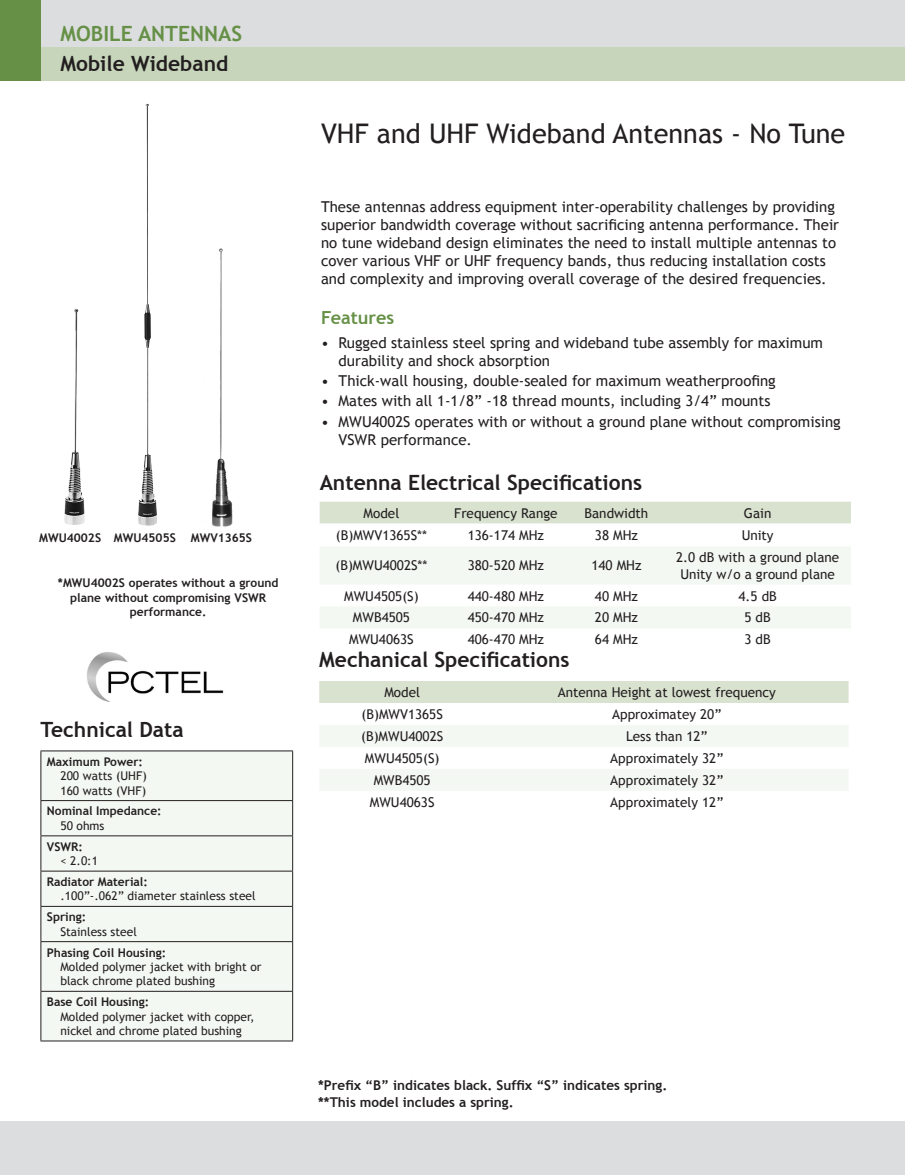
<style>
.page{position:relative;width:905px;height:1175px;background:#fff}
.page>*{position:absolute;margin:0;border:0;box-sizing:border-box;transform-origin:0 0}
._1-HEADING{font:27px "Trebuchet MS";color:#231f20}
.c__1-HEADERS-_Chart{font:700 21px "Trebuchet MS";color:#231f20}
.a-_LEFT-_Sec_Head{font:700 21px "Trebuchet MS";color:#669046}
.b_-_LEFT-_Antenna{font:700 21px "Trebuchet MS";color:#231f20}
._2-SUBhead__features{font:700 18px "Trebuchet MS";color:#669046}
._4-Bullet_Copy{font:15px/18px "Trebuchet MS";color:#231f20}
.c1__3-Chart_Body{font:13.5px/16.2px "Trebuchet MS";color:#231f20;text-align:center}
.x_Footnote_Copy{font:700 13.5px "Trebuchet MS";color:#231f20}
.c2__2-Tech_Data_Body{font:12px/14.4px "Trebuchet MS";color:#231f20}
.c2__1-Tech_Data_Subh{font:700 12px/14.4px "Trebuchet MS";color:#231f20;text-align:center}
</style>
<div class="page">
<div style="left:0;top:0;width:904px;height:81px;background:#dcdddf"></div>
<div style="left:41px;top:751px;width:251px;height:289px;background:#f4f8f2"></div>
<hr style="left:40px;top:750px;width:253px;height:1px;background:#231f20">
<hr style="left:40px;top:751px;width:1px;height:49px;background:#231f20">
<hr style="left:292px;top:751px;width:1px;height:49px;background:#231f20">
<hr style="left:40px;top:800px;width:253px;height:1px;background:#231f20">
<hr style="left:40px;top:801px;width:1px;height:34px;background:#231f20">
<hr style="left:292px;top:801px;width:1px;height:34px;background:#231f20">
<hr style="left:40px;top:835px;width:253px;height:1px;background:#231f20">
<hr style="left:40px;top:836px;width:1px;height:34px;background:#231f20">
<hr style="left:292px;top:836px;width:1px;height:34px;background:#231f20">
<hr style="left:40px;top:870px;width:253px;height:1px;background:#231f20">
<hr style="left:40px;top:871px;width:1px;height:35px;background:#231f20">
<hr style="left:292px;top:871px;width:1px;height:35px;background:#231f20">
<hr style="left:40px;top:906px;width:253px;height:1px;background:#231f20">
<hr style="left:40px;top:906px;width:1px;height:35px;background:#231f20">
<hr style="left:292px;top:906px;width:1px;height:35px;background:#231f20">
<hr style="left:40px;top:941px;width:253px;height:1px;background:#231f20">
<hr style="left:40px;top:942px;width:1px;height:49px;background:#231f20">
<hr style="left:292px;top:942px;width:1px;height:49px;background:#231f20">
<hr style="left:40px;top:991px;width:253px;height:1px;background:#231f20">
<hr style="left:40px;top:991px;width:1px;height:49px;background:#231f20">
<hr style="left:292px;top:991px;width:1px;height:49px;background:#231f20">
<hr style="left:40px;top:1040px;width:253px;height:1px;background:#231f20">
<img style="left:87px;top:652px;width:137px;height:49px">
<img style="left:64px;top:308px;width:21px;height:217px">
<img style="left:138px;top:104px;width:19px;height:422px">
<img style="left:212px;top:248px;width:21px;height:279px">
<div style="left:320px;top:501px;width:530px;height:22px;background:#d8e2cf"></div>
<svg style="left:320px;top:523px;width:530px;height:1px"></svg>
<svg style="left:320px;top:547px;width:530px;height:81px;fill:#f4f8f2"></svg>
<div style="left:319px;top:681px;width:529px;height:22px;background:#d8e2cf"></div>
<svg style="left:320px;top:790px;width:528px;height:1px"></svg>
<svg style="left:320px;top:725px;width:528px;height:65px"></svg>
<div style="left:0;top:1120px;width:904px;height:54px;background:#dcdddf"></div>
<div style="left:0;top:47px;width:904px;height:34px;background:#c7d6bb"></div>
<div style="left:0;top:0;width:40px;height:81px;background:#669046"></div>
<p class="a-_LEFT-_Sec_Head" style="left:60px;top:20px;width:143px">Mobi le Antennas</p>
<p class="b_-_LEFT-_Antenna" style="left:60px;top:50px;width:169px">Mobile Wideband</p>
<p class="c2__1-Tech_Data_Subh" style="left:39px;top:530px;width:63px">MWU4002S</p>
<p class="c2__1-Tech_Data_Subh" style="left:114px;top:530px;width:63px">MWU4505S</p>
<p class="c2__1-Tech_Data_Subh" style="left:191px;top:530px;width:63px">MWV1365S</p>
<p class="c2__1-Tech_Data_Subh" style="left:58px;top:575px;width:222px">*MWU4002S operates without a ground plane without compromising VSWR performance.</p>
<p class="c__1-HEADERS-_Chart" style="left:40px;top:716px;width:145px">Technical Data</p>
<p class="c2__1-Tech_Data_Subh" style="left:47px;top:754px;width:97px">Maximum Power:</p>
<p class="c2__2-Tech_Data_Body" style="left:60px;top:769px;width:88px">200 watts (UHF)</p>
<p class="c2__2-Tech_Data_Body" style="left:60px;top:783px;width:87px">160 watts (VHF)</p>
<p class="c2__1-Tech_Data_Subh" style="left:47px;top:804px;width:116px">Nominal Impedance:</p>
<p class="c2__2-Tech_Data_Body" style="left:60px;top:818px;width:46px">50 ohms</p>
<p class="c2__1-Tech_Data_Subh" style="left:47px;top:839px;width:37px">VSWR:</p>
<p class="c2__2-Tech_Data_Body" style="left:60px;top:853px;width:39px">&lt; 2.0:1</p>
<p class="c2__1-Tech_Data_Subh" style="left:47px;top:874px;width:102px">Radiator Material:</p>
<p class="c2__2-Tech_Data_Body" style="left:60px;top:889px;width:197px">.100”-.062” diameter stainless steel</p>
<p class="c2__1-Tech_Data_Subh" style="left:47px;top:909px;width:41px">Spring:</p>
<p class="c2__2-Tech_Data_Body" style="left:60px;top:924px;width:78px">Stainless steel</p>
<p class="c2__1-Tech_Data_Subh" style="left:47px;top:945px;width:121px">Phasing Coil Housing:</p>
<p class="c2__2-Tech_Data_Body" style="left:60px;top:959px;width:203px">Molded polymer jacket with bright or black chrome plated bushing</p>
<p class="c2__1-Tech_Data_Subh" style="left:47px;top:994px;width:104px">Base Coil Housing:</p>
<p class="c2__2-Tech_Data_Body" style="left:60px;top:1009px;width:195px">Molded polymer jacket with copper, nickel and chrome plated bushing</p>
<p class="_1-HEADING" style="left:321px;top:117px;width:525px">VHF and UHF Wideband Antennas - No Tune</p>
<p class="_4-Bullet_Copy" style="left:321px;top:198px;width:519px">These antennas address equipment inter-operability challenges by providing superior bandwidth coverage without sacrificing antenna performance. Their no tune wideband design eliminates the need to install multiple antennas to cover various VHF or UHF frequency bands, thus reducing installation costs and complexity and improving overall coverage of the desired frequencies.</p>
<p class="_2-SUBhead__features" style="left:321px;top:306px;width:75px">Features</p>
<p class="_4-Bullet_Copy" style="left:338px;top:334px;width:486px">Rugged stainless steel spring and wideband tube assembly for maximum durability and shock absorption</p>
<p class="_4-Bullet_Copy" style="left:338px;top:372px;width:438px">Thick-wall housing, double-sealed for maximum weatherproofing</p>
<p class="_4-Bullet_Copy" style="left:338px;top:392px;width:433px">Mates with all 1-1/8” -18 thread mounts, including 3/4” mounts</p>
<p class="_4-Bullet_Copy" style="left:338px;top:412px;width:503px">MWU4002S operates with or without a ground plane without compromising<br>VSWR performance.</p>
<p class="_4-Bullet_Copy" style="left:321px;top:334px;width:9px">•</p>
<p class="_4-Bullet_Copy" style="left:321px;top:371px;width:9px;line-height:20.1px;text-align:justify">• • •</p>
<p class="c__1-HEADERS-_Chart" style="left:320px;top:469px;width:324px">Antenna Electrical Specifications</p>
<p class="c1__3-Chart_Body" style="left:363px;top:505px;width:37px">Model</p>
<p class="c1__3-Chart_Body" style="left:454px;top:505px;width:105px">Frequency Range</p>
<p class="c1__3-Chart_Body" style="left:584px;top:505px;width:65px">Bandwidth</p>
<p class="c1__3-Chart_Body" style="left:744px;top:505px;width:29px">Gain</p>
<p class="c1__3-Chart_Body" style="left:336px;top:527px;width:93px">(B)MWV1365S**</p>
<p class="c1__3-Chart_Body" style="left:467px;top:527px;width:78px">136-174 MHz</p>
<p class="c1__3-Chart_Body" style="left:595px;top:527px;width:45px">38 MHz</p>
<p class="c1__3-Chart_Body" style="left:741px;top:527px;width:33px">Unity</p>
<p class="c1__3-Chart_Body" style="left:335px;top:558px;width:94px">(B)MWU4002S**</p>
<p class="c1__3-Chart_Body" style="left:467px;top:558px;width:78px">380-520 MHz</p>
<p class="c1__3-Chart_Body" style="left:591px;top:558px;width:52px">140 MHz</p>
<p class="c1__3-Chart_Body" style="left:676px;top:549px;width:165px">2.0 dB with a ground plane<br>Unity w/o a ground plane</p>
<p class="c1__3-Chart_Body" style="left:344px;top:588px;width:76px">MWU4505(S)</p>
<p class="c1__3-Chart_Body" style="left:467px;top:588px;width:78px">440-480 MHz</p>
<p class="c1__3-Chart_Body" style="left:595px;top:588px;width:45px">40 MHz</p>
<p class="c1__3-Chart_Body" style="left:738px;top:588px;width:40px">4.5 dB</p>
<p class="c1__3-Chart_Body" style="left:353px;top:610px;width:59px">MWB4505</p>
<p class="c1__3-Chart_Body" style="left:467px;top:610px;width:78px">450-470 MHz</p>
<p class="c1__3-Chart_Body" style="left:595px;top:610px;width:45px">20 MHz</p>
<p class="c1__3-Chart_Body" style="left:744px;top:610px;width:28px">5 dB</p>
<p class="c1__3-Chart_Body" style="left:349px;top:631px;width:66px">MWU4063S</p>
<p class="c1__3-Chart_Body" style="left:467px;top:631px;width:78px">406-470 MHz</p>
<p class="c1__3-Chart_Body" style="left:595px;top:631px;width:45px">64 MHz</p>
<p class="c1__3-Chart_Body" style="left:744px;top:631px;width:28px">3 dB</p>
<p class="c__1-HEADERS-_Chart" style="left:319px;top:647px;width:252px">Mechanical Specifications</p>
<p class="c1__3-Chart_Body" style="left:384px;top:684px;width:37px">Model</p>
<p class="c1__3-Chart_Body" style="left:557px;top:684px;width:220px">Antenna Height at lowest frequency</p>
<p class="c1__3-Chart_Body" style="left:361px;top:706px;width:83px">(B)MWV1365S</p>
<p class="c1__3-Chart_Body" style="left:612px;top:706px;width:111px">Approximatey 20”</p>
<p class="c1__3-Chart_Body" style="left:361px;top:728px;width:84px">(B)MWU4002S</p>
<p class="c1__3-Chart_Body" style="left:626px;top:728px;width:83px">Less than 12”</p>
<p class="c1__3-Chart_Body" style="left:365px;top:750px;width:76px">MWU4505(S)</p>
<p class="c1__3-Chart_Body" style="left:610px;top:750px;width:115px">Approximately 32”</p>
<p class="c1__3-Chart_Body" style="left:373px;top:772px;width:59px">MWB4505</p>
<p class="c1__3-Chart_Body" style="left:610px;top:772px;width:115px">Approximately 32”</p>
<p class="c1__3-Chart_Body" style="left:370px;top:794px;width:66px">MWU4063S</p>
<p class="c1__3-Chart_Body" style="left:610px;top:794px;width:115px">Approximately 12”</p>
<p class="x_Footnote_Copy" style="left:318px;top:1077px;width:351px">*Prefix “B” indicates black. Suffix “S” indicates spring.</p>
<p class="x_Footnote_Copy" style="left:318px;top:1093px;width:197px">**This model includes a spring.</p>
</div>
